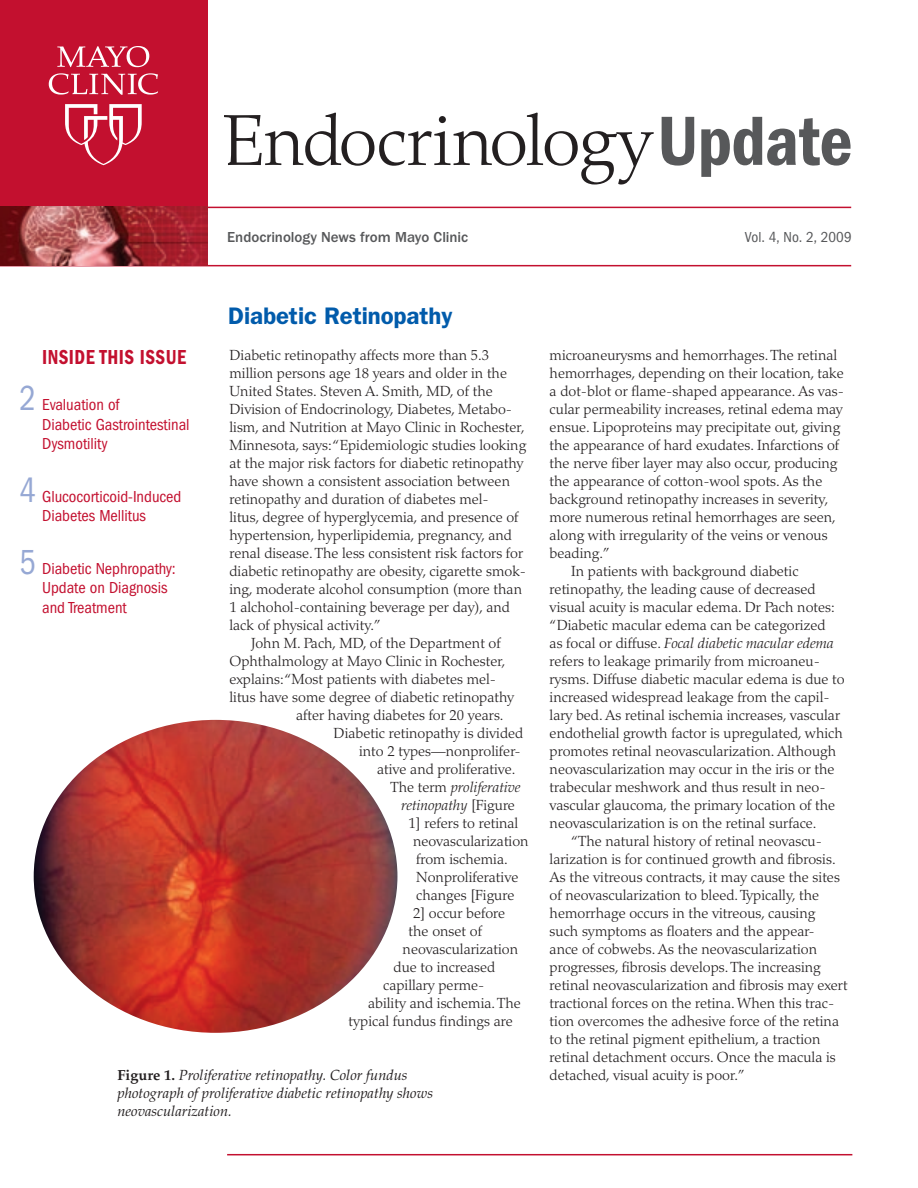
<style>
.page{position:relative;width:918px;height:1188px;background:#fff}
.page>*{position:absolute;margin:0;border:0;box-sizing:border-box;transform-origin:0 0}
.t1{font:300 72px "Palatino LT Std";letter-spacing:-.02em;color:#231f20}
.t2{font:600 24px "ITC Franklin Gothic Std";color:#015bab}
.t3{font:21px "ITC Franklin Gothic Std Dm Cd";letter-spacing:.025em;color:#c3102f;scale:.9 1}
.t4{font:condensed 16.5px/19.5px "ITC Franklin Gothic Std";color:#c3102f}
.t5{font:500 15px "ITC Franklin Gothic Std";color:#57585a}
.t6{font:condensed 15px "ITC Franklin Gothic Std";letter-spacing:.005em;color:#57585a}
.t7{font:300 14.7px "Palatino LT Std";color:#231f20}
.t8{font:italic 14.7px/18px "Palatino LT Std";color:#231f20}
.t9{font:italic 300 14.7px "Palatino LT Std";color:#231f20}
.s1{font-family:"ITC Franklin Gothic Std Dm Cd";font-weight:400;color:#57585a}
.s2{font-size:36px;color:#96a8d4}
.s3{font-style:normal}
.s4{font-weight:700;font-style:normal}
</style>
<div class="page">
<img style="left:34px;top:720px;width:363px;height:313px">
<hr style="left:227px;top:1154px;width:625px;height:1px;background:#c3102f">
<div style="left:0;top:0;width:208px;height:208px;background:#c3102f"></div>
<svg style="left:65px;top:104px;width:77px;height:61px"></svg>
<svg style="left:49px;top:73px;width:109px;height:22px"></svg>
<svg style="left:57px;top:46px;width:92px;height:21px"></svg>
<hr style="left:0;top:207px;width:851px;height:1px;background:#c3102f">
<hr style="left:0;top:265px;width:851px;height:1px;background:#c3102f">
<img style="left:0;top:206px;width:208px;height:60px">
<h1 class="t1" style="left:223px;top:99px;width:631px">Endocrinology<span class="s1">Update</span></h1>
<p class="t5" style="left:227px;top:229px;width:242px">Endocrinology News from Mayo Clinic</p>
<p class="t6" style="left:745px;top:229px;width:108px">Vol. 4, No. 2, 2009</p>
<h3 class="t3" style="left:42px;top:345px;width:162px">INSIDE THIS ISSUE</h3>
<p class="t4" style="left:42px;top:395px;width:149px;text-indent:-23px"><span class="s2">2</span> Evaluation of<br>Diabetic Gastrointestinal<br>Dysmotility</p>
<p class="t4" style="left:42px;top:487px;width:141px;text-indent:-23px"><span class="s2">4</span> Glucocorticoid-Induced<br>Diabetes Mellitus</p>
<p class="t4" style="left:42px;top:559px;width:135px;text-indent:-23px"><span class="s2">5</span> Diabetic Nephropathy:<br>Update on Diagnosis and Treatment</p>
<h2 class="t2" style="left:228px;top:302px;width:226px">Diabetic Retinopathy</h2>
<p class="t7" style="left:229px;top:347px;width:261px">Diabetic retinopathy affects more than 5.3</p>
<p class="t7" style="left:229px;top:365px;width:279px">million persons age 18 years and older in the</p>
<p class="t7" style="left:229px;top:383px;width:265px">United States. Steven A. Smith, MD, of the</p>
<p class="t7" style="left:229px;top:401px;width:284px">Division of Endocrinology, Diabetes, Metabo-</p>
<p class="t7" style="left:229px;top:419px;width:297px">lism, and Nutrition at Mayo Clinic in Rochester,</p>
<p class="t7" style="left:229px;top:437px;width:298px">Minnesota, says: “Epidemiologic studies looking</p>
<p class="t7" style="left:229px;top:455px;width:296px">at the major risk factors for diabetic retinopathy</p>
<p class="t7" style="left:229px;top:473px;width:282px">have shown a consistent association between</p>
<p class="t7" style="left:229px;top:491px;width:261px">retinopathy and duration of diabetes mel-</p>
<p class="t7" style="left:229px;top:509px;width:291px">litus, degree of hyperglycemia, and presence of</p>
<p class="t7" style="left:229px;top:527px;width:284px">hypertension, hyperlipidemia, pregnancy, and</p>
<p class="t7" style="left:229px;top:545px;width:295px">renal disease. The less consistent risk factors for</p>
<p class="t7" style="left:229px;top:563px;width:298px">diabetic retinopathy are obesity, cigarette smok-</p>
<p class="t7" style="left:229px;top:581px;width:294px">ing, moderate alcohol consumption (more than</p>
<p class="t7" style="left:229px;top:599px;width:282px">1 alchohol-containing beverage per day), and</p>
<p class="t7" style="left:229px;top:617px;width:153px">lack of physical activity.”</p>
<p class="t7" style="left:251px;top:635px;width:251px">John M. Pach, MD, of the Department of</p>
<p class="t7" style="left:229px;top:653px;width:278px">Ophthalmology at Mayo Clinic in Rochester,</p>
<p class="t7" style="left:229px;top:671px;width:268px">explains: “Most patients with diabetes mel-</p>
<p class="t7" style="left:229px;top:689px;width:286px">litus have some degree of diabetic retinopathy</p>
<p class="t7" style="left:296px;top:707px;width:209px">after having diabetes for 20 years.</p>
<p class="t7" style="left:334px;top:725px;width:191px">Diabetic retinopathy is divided</p>
<p class="t7" style="left:359px;top:743px;width:163px">into 2 types—nonprolifer-</p>
<p class="t7" style="left:377px;top:761px;width:140px">ative and proliferative.</p>
<p class="t9" style="left:391px;top:779px;width:131px"><span class="s3">The term</span> proliferative</p>
<p class="t9" style="left:401px;top:797px;width:115px">retinopathy <span class="s3">[Figure</span></p>
<p class="t7" style="left:409px;top:815px;width:111px">1] refers to retinal</p>
<p class="t7" style="left:413px;top:833px;width:117px">neovascularization</p>
<p class="t7" style="left:416px;top:851px;width:93px">from ischemia.</p>
<p class="t7" style="left:416px;top:869px;width:104px">Nonproliferative</p>
<p class="t7" style="left:416px;top:887px;width:100px">changes [Figure</p>
<p class="t7" style="left:413px;top:905px;width:94px">2] occur before</p>
<p class="t7" style="left:409px;top:923px;width:75px">the onset of</p>
<p class="t7" style="left:403px;top:941px;width:117px">neovascularization</p>
<p class="t7" style="left:394px;top:959px;width:103px">due to increased</p>
<p class="t7" style="left:383px;top:977px;width:103px">capillary perme-</p>
<p class="t7" style="left:368px;top:995px;width:154px">ability and ischemia. The</p>
<p class="t7" style="left:349px;top:1013px;width:166px">typical fundus findings are</p>
<p class="t8" style="left:117px;top:1066px;width:317px"><span class="s4">Figure 1.</span> Proliferative retinopathy. Color fundus photograph of proliferative diabetic retinopathy shows neovascularization.</p>
<p class="t7" style="left:550px;top:347px;width:289px">microaneurysms and hemorrhages. The retinal</p>
<p class="t7" style="left:550px;top:365px;width:296px">hemorrhages, depending on their location, take</p>
<p class="t7" style="left:550px;top:383px;width:296px">a dot-blot or flame-shaped appearance. As vas-</p>
<p class="t7" style="left:550px;top:401px;width:295px">cular permeability increases, retinal edema may</p>
<p class="t7" style="left:550px;top:419px;width:292px">ensue. Lipoproteins may precipitate out, giving</p>
<p class="t7" style="left:550px;top:437px;width:291px">the appearance of hard exudates. Infarctions of</p>
<p class="t7" style="left:550px;top:455px;width:289px">the nerve fiber layer may also occur, producing</p>
<p class="t7" style="left:550px;top:473px;width:274px">the appearance of cotton-wool spots. As the</p>
<p class="t7" style="left:550px;top:491px;width:280px">background retinopathy increases in severity,</p>
<p class="t7" style="left:550px;top:509px;width:288px">more numerous retinal hemorrhages are seen,</p>
<p class="t7" style="left:550px;top:527px;width:280px">along with irregularity of the veins or venous</p>
<p class="t7" style="left:550px;top:545px;width:62px">beading.”</p>
<p class="t7" style="left:571px;top:563px;width:229px">In patients with background diabetic</p>
<p class="t7" style="left:550px;top:581px;width:268px">retinopathy, the leading cause of decreased</p>
<p class="t7" style="left:550px;top:599px;width:287px">visual acuity is macular edema. Dr Pach notes:</p>
<p class="t7" style="left:550px;top:617px;width:278px">“Diabetic macular edema can be categorized</p>
<p class="t9" style="left:550px;top:635px;width:286px"><span class="s3">as focal or diffuse.</span> Focal diabetic macular edema</p>
<p class="t7" style="left:550px;top:653px;width:272px">refers to leakage primarily from microaneu-</p>
<p class="t7" style="left:550px;top:671px;width:297px">rysms. Diffuse diabetic macular edema is due to</p>
<p class="t7" style="left:550px;top:689px;width:282px">increased widespread leakage from the capil-</p>
<p class="t7" style="left:550px;top:707px;width:292px">lary bed. As retinal ischemia increases, vascular</p>
<p class="t7" style="left:550px;top:725px;width:295px">endothelial growth factor is upregulated, which</p>
<p class="t7" style="left:550px;top:743px;width:288px">promotes retinal neovascularization. Although</p>
<p class="t7" style="left:550px;top:761px;width:286px">neovascularization may occur in the iris or the</p>
<p class="t7" style="left:550px;top:779px;width:277px">trabecular meshwork and thus result in neo-</p>
<p class="t7" style="left:550px;top:797px;width:287px">vascular glaucoma, the primary location of the</p>
<p class="t7" style="left:550px;top:815px;width:268px">neovascularization is on the retinal surface.</p>
<p class="t7" style="left:571px;top:833px;width:252px">“The natural history of retinal neovascu-</p>
<p class="t7" style="left:550px;top:851px;width:288px">larization is for continued growth and fibrosis.</p>
<p class="t7" style="left:550px;top:869px;width:292px">As the vitreous contracts, it may cause the sites</p>
<p class="t7" style="left:550px;top:887px;width:271px">of neovascularization to bleed. Typically, the</p>
<p class="t7" style="left:550px;top:905px;width:267px">hemorrhage occurs in the vitreous, causing</p>
<p class="t7" style="left:550px;top:923px;width:267px">such symptoms as floaters and the appear-</p>
<p class="t7" style="left:550px;top:941px;width:269px">ance of cobwebs. As the neovascularization</p>
<p class="t7" style="left:550px;top:959px;width:273px">progresses, fibrosis develops. The increasing</p>
<p class="t7" style="left:550px;top:977px;width:300px">retinal neovascularization and fibrosis may exert</p>
<p class="t7" style="left:550px;top:995px;width:286px">tractional forces on the retina. When this trac-</p>
<p class="t7" style="left:550px;top:1013px;width:291px">tion overcomes the adhesive force of the retina</p>
<p class="t7" style="left:550px;top:1031px;width:272px">to the retinal pigment epithelium, a traction</p>
<p class="t7" style="left:550px;top:1049px;width:288px">retinal detachment occurs. Once the macula is</p>
<p class="t7" style="left:550px;top:1067px;width:197px">detached, visual acuity is poor.”</p>
</div>
